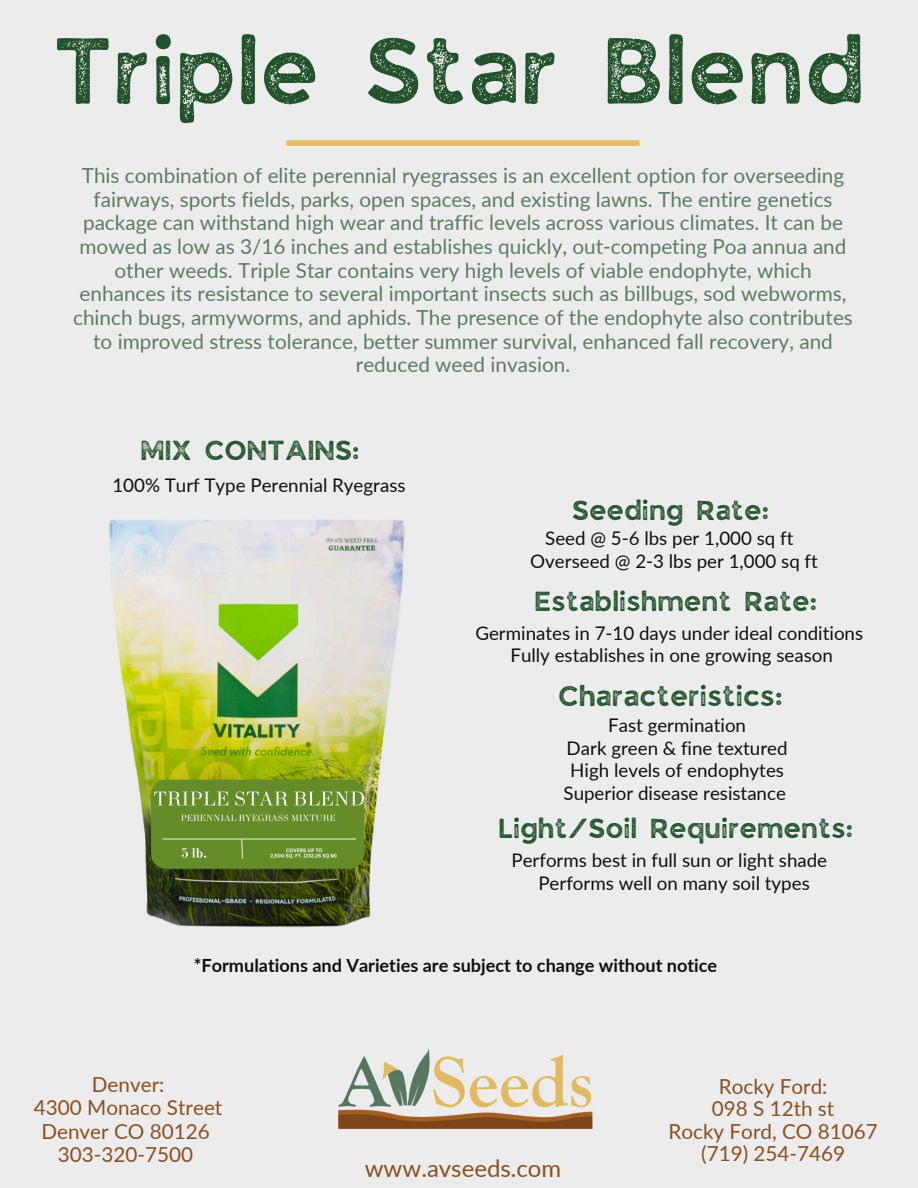
<style>
.page{position:relative;width:918px;height:1188px;background:#ececed}
.page>*{position:absolute;margin:0;border:0;box-sizing:border-box;transform-origin:0 0}
.t1{font:88.5px "JA Jaya Giri Sans Rough";color:#21522a}
.t2{font:26.85px "JA Jaya Giri Sans Rough";color:#21522a}
.t3{font:25.95px "JA Jaya Giri Sans Rough";color:#21522a}
.t4{font:24px "Lato";color:#8a5021}
.t5{font:20.7px/23.7px "Lato";color:#5c7d61;text-align:center}
.t6{font:20.7px/23.7px "Lato";color:#8a5021;text-align:center}
.t7{font:18.75px/22.5px "Lato";color:#0e1010;text-align:center}
.t8{font:700 18.15px "Lato";color:#0e1010}
</style>
<div class="page">
<div style="left:286px;top:140px;width:354px;height:6px;background:#e3bd64"></div>
<img style="left:338px;top:1048px;width:255px;height:82px">
<img style="left:109px;top:519px;width:296px;height:408px">
<p class="t1" style="left:57px;top:34px;width:814px">Triple Star Blend</p>
<h5 class="t5" style="left:73px;top:163px;width:781px">This combination of elite perennial ryegrasses is an excellent option for overseeding fairways, sports fields, parks, open spaces, and existing lawns. The entire genetics package can withstand high wear and traffic levels across various climates. It can be mowed as low as 3/16 inches and establishes quickly, out-competing Poa annua and other weeds. Triple Star contains very high levels of viable endophyte, which enhances its resistance to several important insects such as billbugs, sod webworms, chinch bugs, armyworms, and aphids. The presence of the endophyte also contributes to improved stress tolerance, better summer survival, enhanced fall recovery, and reduced weed invasion.</h5>
<h5 class="t3" style="left:142px;top:439px;width:220px">MIX CONTAINS:</h5>
<h5 class="t7" style="left:112px;top:474px;width:295px">100% Turf Type Perennial Ryegrass</h5>
<h3 class="t3" style="left:573px;top:499px;width:199px">Seeding Rate:</h3>
<h5 class="t7" style="left:530px;top:527px;width:289px">Seed @ 5-6 lbs per 1,000 sq ft<br>Overseed @ 2-3 lbs per 1,000 sq ft</h5>
<p class="t3" style="left:536px;top:590px;width:284px">Establishment Rate:</p>
<h2 class="t7" style="left:475px;top:621px;width:389px">Germinates in 7-10 days under ideal conditions<br>Fully establishes in one growing season</h2>
<h3 class="t2" style="left:559px;top:685px;width:226px">Characteristics:</h3>
<h5 class="t7" style="left:564px;top:714px;width:226px">Fast germination<br>Dark green &amp; fine textured<br>High levels of endophytes<br>Superior disease resistance</h5>
<h3 class="t3" style="left:500px;top:817px;width:356px">Light/Soil Requirements:</h3>
<h5 class="t7" style="left:511px;top:849px;width:317px">Performs best in full sun or light shade<br>Performs well on many soil types</h5>
<h3 class="t8" style="left:194px;top:954px;width:525px">*Formulations and Varieties are subject to change without notice</h3>
<h5 class="t6" style="left:34px;top:1072px;width:190px">Denver:<br>4300 Monaco Street<br>Denver CO 80126<br>303-320-7500</h5>
<p class="t6" style="left:669px;top:1075px;width:211px;line-height:22.5px">Rocky Ford:<br>098 S 12th st<br>Rocky Ford, CO 81067 (719) 254-7469</p>
<h4 class="t4" style="left:365px;top:1153px;width:198px">www.avseeds.com</h4>
</div>
